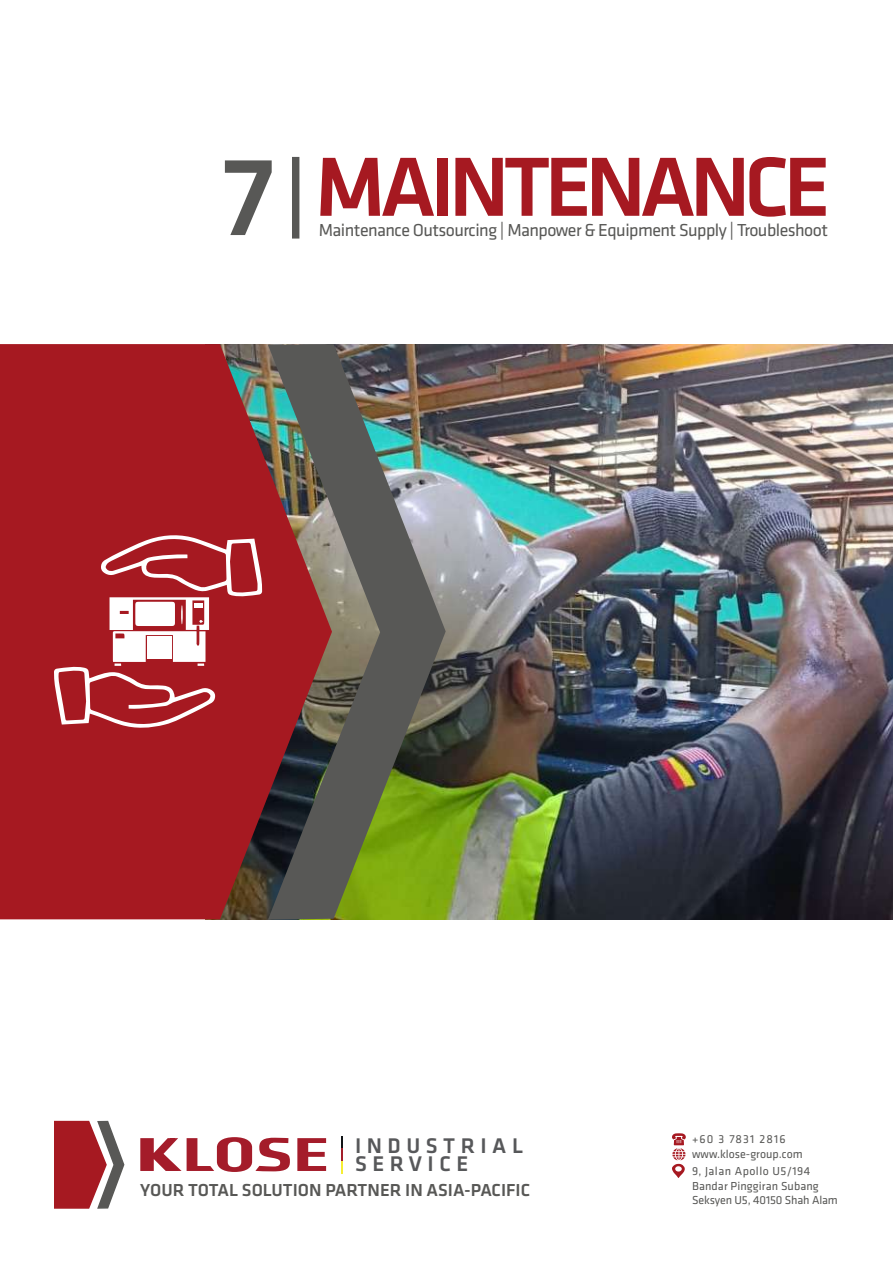
<style>
.page{position:relative;width:893px;height:1263px;background:#fff}
.page>*{position:absolute;margin:0;border:0;box-sizing:border-box;transform-origin:0 0}
.t1{font:500 115.5px "Klavika";color:#585856}
.t2{font:500 87px "Klavika";letter-spacing:-.07em;color:#a61921}
.t3{font:500 22.05px/18.3px "Klavika";letter-spacing:.25em;color:#57585a}
.t4{font:18px "Klavika";letter-spacing:-.03em;color:#585856}
.t5{font:500 18px "Klavika";color:#585856}
.t6{font:12px/14.4px "Klavika";letter-spacing:.01em;color:#585856}
</style>
<div class="page">
<img style="left:205px;top:344px;width:688px;height:576px">
<div style="left:0;top:344px;width:268px;height:575px;background:#a61921"></div>
<img style="left:268px;top:344px;width:178px;height:576px">
<svg style="left:54px;top:1120px;width:71px;height:89px"></svg>
<svg style="left:140px;top:1137px;width:186px;height:35px"></svg>
<svg style="left:341px;top:1136px;width:2px;height:37px"></svg>
<div style="left:292px;top:157px;width:7px;height:82px;background:#585856"></div>
<svg style="left:672px;top:1133px;width:14px;height:45px"></svg>
<svg style="left:54px;top:534px;width:208px;height:195px"></svg>
<h1 class="t1" style="left:222px;top:134px;width:55px">7</h1>
<h2 class="t2" style="left:315px;top:140px;width:517px">MAINTENANCE</h2>
<h3 class="t4" style="left:319px;top:221px;width:511px">Maintenance Outsourcing | Manpower &amp; Equipment Supply | Troubleshoot</h3>
<h3 class="t3" style="left:355px;top:1136px;width:170px">INDUSTRIAL<br>SERVICE</h3>
<h3 class="t5" style="left:140px;top:1180px;width:391px">YOUR TOTAL SOLUTION PARTNER IN ASIA-PACIFIC</h3>
<p class="t6" style="left:692px;top:1132px;width:112px">+60 3 7831 2816 www.klose-group.com</p>
<p class="t6" style="left:692px;top:1164px;width:147px">9, Jalan Apollo U5/194<br>Bandar Pinggiran Subang<br>Seksyen U5, 40150 Shah Alam</p>
</div>
